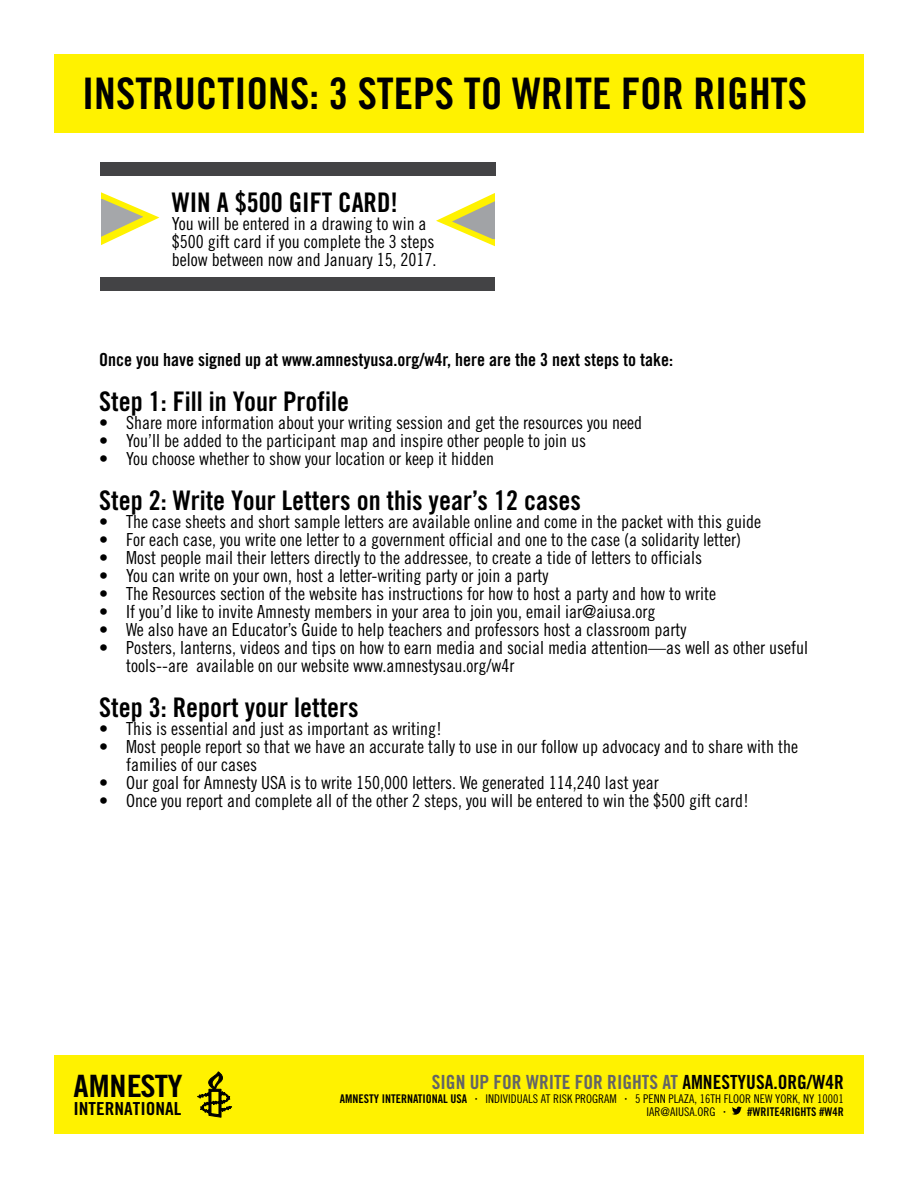
<style>
.page{position:relative;width:918px;height:1188px;background:#fff}
.page>*{position:absolute;margin:0;border:0;box-sizing:border-box;transform-origin:0 0}
.t1{font:43.5px "Trade Gothic Bold Cond Twenty";color:#000}
.t2{font:30.75px "Trade Gothic Bold Cond Twenty";letter-spacing:-.01em;color:#000;scale:1.11 1}
.t3{font:27px "Trade Gothic Bold Cond Twenty";color:#000}
.t4{font:19.5px "Trade Gothic Bold Cond Twenty";color:#636466}
.t5{font:18px/18px "Trade Gothic Cond Eighteen";color:#000}
.t6{font:18px "Trade Gothic Bold Cond Twenty";color:#000}
.t7{font:18px "Trade Gothic Bold Cond Twenty";color:#000;scale:1.08 1}
.t8{font:12px/13.8px "Trade Gothic Cond Eighteen";color:#000}
.t9{font:12px "Trade Gothic Bold Cond Twenty";color:#000}
.s1{color:#000}
</style>
<div class="page">
<div style="left:54px;top:1055px;width:810px;height:79px;background:#fff200"></div>
<svg style="left:197px;top:1072px;width:35px;height:45px"></svg>
<svg style="left:732px;top:1107px;width:10px;height:8px"></svg>
<div style="left:54px;top:54px;width:810px;height:79px;background:#fff200"></div>
<svg style="left:101px;top:192px;width:59px;height:53px"></svg>
<svg style="left:436px;top:193px;width:59px;height:54px"></svg>
<div style="left:100px;top:277px;width:395px;height:14px;background:#434345"></div>
<div style="left:100px;top:163px;width:395px;height:13px;background:#434345"></div>
<h1 class="t1" style="left:82px;top:67px;width:726px">INSTRUCTIONS: 3 STEPS TO WRITE FOR RIGHTS</h1>
<h3 class="t3" style="left:172px;top:186px;width:228px">WIN A $500 GIFT CARD!</h3>
<p class="t5" style="left:172px;top:214px;width:266px">You will be entered in a drawing to win a $500 gift card if you complete the 3 steps below between now and January 15, 2017.</p>
<p class="t6" style="left:99px;top:348px;width:575px">Once you have signed up at www.amnestyusa.org/w4r, here are the 3 next steps to take:</p>
<h3 class="t3" style="left:99px;top:385px;width:251px">Step 1: Fill in Your Profile</h3>
<p class="t5" style="left:99px;top:413px;width:544px">• Share more information about your writing session and get the resources you need</p>
<p class="t5" style="left:99px;top:431px;width:488px">• You’ll be added to the participant map and inspire other people to join us</p>
<p class="t5" style="left:99px;top:449px;width:396px">• You choose whether to show your location or keep it hidden</p>
<h3 class="t3" style="left:99px;top:484px;width:483px">Step 2: Write Your Letters on this year’s 12 cases</h3>
<p class="t5" style="left:99px;top:512px;width:663px">• The case sheets and short sample letters are available online and come in the packet with this guide</p>
<p class="t5" style="left:99px;top:530px;width:643px">• For each case, you write one letter to a government official and one to the case (a solidarity letter)</p>
<p class="t5" style="left:99px;top:548px;width:604px">• Most people mail their letters directly to the addressee, to create a tide of letters to officials</p>
<p class="t5" style="left:99px;top:566px;width:451px">• You can write on your own, host a letter-writing party or join a party</p>
<p class="t5" style="left:99px;top:584px;width:618px">• The Resources section of the website has instructions for how to host a party and how to write</p>
<p class="t5" style="left:99px;top:602px;width:558px">• If you’d like to invite Amnesty members in your area to join you, email iar@aiusa.org</p>
<p class="t5" style="left:99px;top:620px;width:589px">• We also have an Educator’s Guide to help teachers and professors host a classroom party</p>
<p class="t5" style="left:126px;top:638px;width:683px;text-indent:-27px">• Posters, lanterns, videos and tips on how to earn media and social media attention—as well as other useful tools--are available on our website www.amnestysau.org/w4r</p>
<h3 class="t3" style="left:99px;top:691px;width:261px">Step 3: Report your letters</h3>
<p class="t5" style="left:99px;top:719px;width:344px">• This is essential and just as important as writing!</p>
<p class="t5" style="left:126px;top:737px;width:673px;text-indent:-27px">• Most people report so that we have an accurate tally to use in our follow up advocacy and to share with the families of our cases</p>
<p class="t5" style="left:99px;top:773px;width:561px">• Our goal for Amnesty USA is to write 150,000 letters. We generated 114,240 last year</p>
<p class="t5" style="left:99px;top:791px;width:651px">• Once you report and complete all of the other 2 steps, you will be entered to win the $500 gift card!</p>
<h2 class="t2" style="left:74px;top:1068px;width:100px">AMNESTY</h2>
<p class="t7" style="left:74px;top:1098px;width:101px">INTERNATIONAL</p>
<p class="t4" style="left:432px;top:1070px;width:413px">SIGN UP FOR WRITE FOR RIGHTS AT <span class="s1">AMNESTYUSA.ORG/W4R</span></p>
<p class="t9" style="left:340px;top:1091px;width:129px">AMNESTY INTERNATIONAL USA</p>
<p class="t8" style="left:475px;top:1091px;width:143px">● INDIVIDUALS AT RISK PROGRAM</p>
<p class="t8" style="left:647px;top:1091px;width:199px;text-indent:-22px">● 5 PENN PLAZA, 16TH FLOOR NEW YORK, NY 10001<br>IAR@AIUSA.ORG</p>
<p class="t9" style="left:724px;top:1105px;width:122px">● #WRITE4RIGHTS #W4R</p>
</div>
